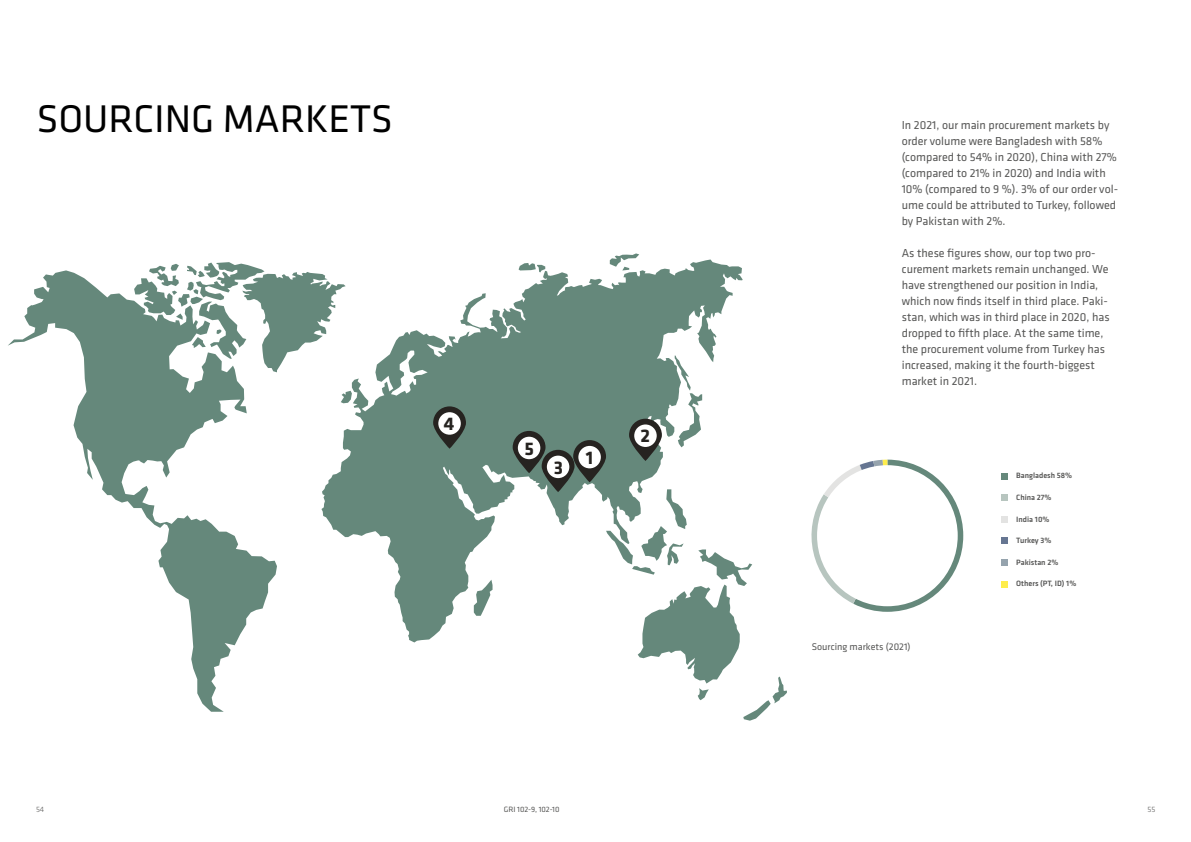
<style>
.page{position:relative;width:1191px;height:842px;background:#fff}
.page>*{position:absolute;margin:0;border:0;box-sizing:border-box;transform-origin:0 0}
.t1{font:40px "Klavika";color:#000}
.t2{font:700 19px "Klavika";color:#262320}
.t3{font:12px/16px "Klavika";color:#575756}
.t4{font:10px "Klavika Basic";color:#575756}
.t5{font:500 8px "Klavika Basic";color:#575756}
.t6{font:8px "Klavika";color:#575756}
.t7{font:300 8px "Klavika";color:#575756}
</style>
<div class="page">
<svg style="left:8px;top:270px;width:269px;height:442px"></svg>
<svg style="left:134px;top:262px;width:187px;height:110px"></svg>
<svg style="left:611px;top:253px;width:28px;height:6px"></svg>
<svg style="left:321px;top:259px;width:421px;height:383px;fill:#65887b"></svg>
<svg style="left:474px;top:580px;width:18px;height:36px"></svg>
<svg style="left:606px;top:489px;width:181px;height:232px"></svg>
<svg style="left:674px;top:356px;width:28px;height:91px"></svg>
<svg style="left:629px;top:419px;width:33px;height:42px"></svg>
<div style="left:634px;top:424px;width:22px;height:23px;background:#fff;border-radius:50%"></div>
<svg style="left:573px;top:440px;width:33px;height:42px"></svg>
<div style="left:578px;top:446px;width:23px;height:22px;background:#fff;border-radius:50%"></div>
<svg style="left:512px;top:431px;width:33px;height:42px"></svg>
<div style="left:518px;top:437px;width:22px;height:22px;background:#fff;border-radius:50%"></div>
<svg style="left:433px;top:406px;width:33px;height:43px"></svg>
<div style="left:438px;top:412px;width:23px;height:23px;background:#fff;border-radius:50%"></div>
<svg style="left:541px;top:450px;width:33px;height:42px"></svg>
<div style="left:547px;top:456px;width:22px;height:22px;background:#fff;border-radius:50%"></div>
<svg style="left:811px;top:460px;width:152px;height:152px"></svg>
<svg style="left:1001px;top:473px;width:6px;height:6px"></svg>
<svg style="left:1001px;top:494px;width:6px;height:6px"></svg>
<svg style="left:1001px;top:516px;width:6px;height:6px"></svg>
<div style="left:1001px;top:537px;width:6px;height:7px;background:#667692"></div>
<svg style="left:1001px;top:559px;width:6px;height:6px"></svg>
<svg style="left:1001px;top:581px;width:6px;height:6px"></svg>
<div style="left:817px;top:465px;width:140px;height:141px;background:#fff;border-radius:50%"></div>
<h1 class="t1" style="left:37px;top:97px;width:357px">SOURCING MARKETS</h1>
<h2 class="t2" style="left:444px;top:414px;width:12px">4</h2>
<h2 class="t2" style="left:524px;top:438px;width:11px">5</h2>
<h2 class="t2" style="left:554px;top:457px;width:11px">3</h2>
<h2 class="t2" style="left:586px;top:447px;width:9px">1</h2>
<h2 class="t2" style="left:640px;top:425px;width:11px">2</h2>
<p class="t3" style="left:901px;top:117px;width:218px">In 2021, our main procurement markets by order volume were Bangladesh with 58% (compared to 54% in 2020), China with 27% (compared to 21% in 2020) and India with 10% (compared to 9 %). 3% of our order vol&shy;ume could be attributed to Turkey, followed by Pakistan with 2%.</p>
<p class="t3" style="left:901px;top:245px;width:209px">As these figures show, our top two pro&shy;curement markets remain unchanged. We have strengthened our position in India, which now finds itself in third place. Paki&shy;stan, which was in third place in 2020, has dropped to fifth place. At the same time, the procurement volume from Turkey has increased, making it the fourth-biggest market in 2021.</p>
<p class="t4" style="left:811px;top:640px;width:100px">Sourcing markets (2021)</p>
<p class="t5" style="left:1016px;top:470px;width:57px">Bangladesh 58%</p>
<p class="t5" style="left:1016px;top:492px;width:37px">China 27%</p>
<p class="t5" style="left:1016px;top:513px;width:35px">India 10%</p>
<p class="t5" style="left:1016px;top:535px;width:37px">Turkey 3%</p>
<p class="t5" style="left:1016px;top:557px;width:44px">Pakistan 2%</p>
<p class="t5" style="left:1016px;top:578px;width:62px">Others (PT, ID) 1%</p>
<p class="t6" style="left:504px;top:805px;width:57px">GRI 102-9, 102-10</p>
<p class="t7" style="left:36px;top:805px;width:10px">54</p>
<p class="t7" style="left:1147px;top:805px;width:9px">55</p>
</div>
